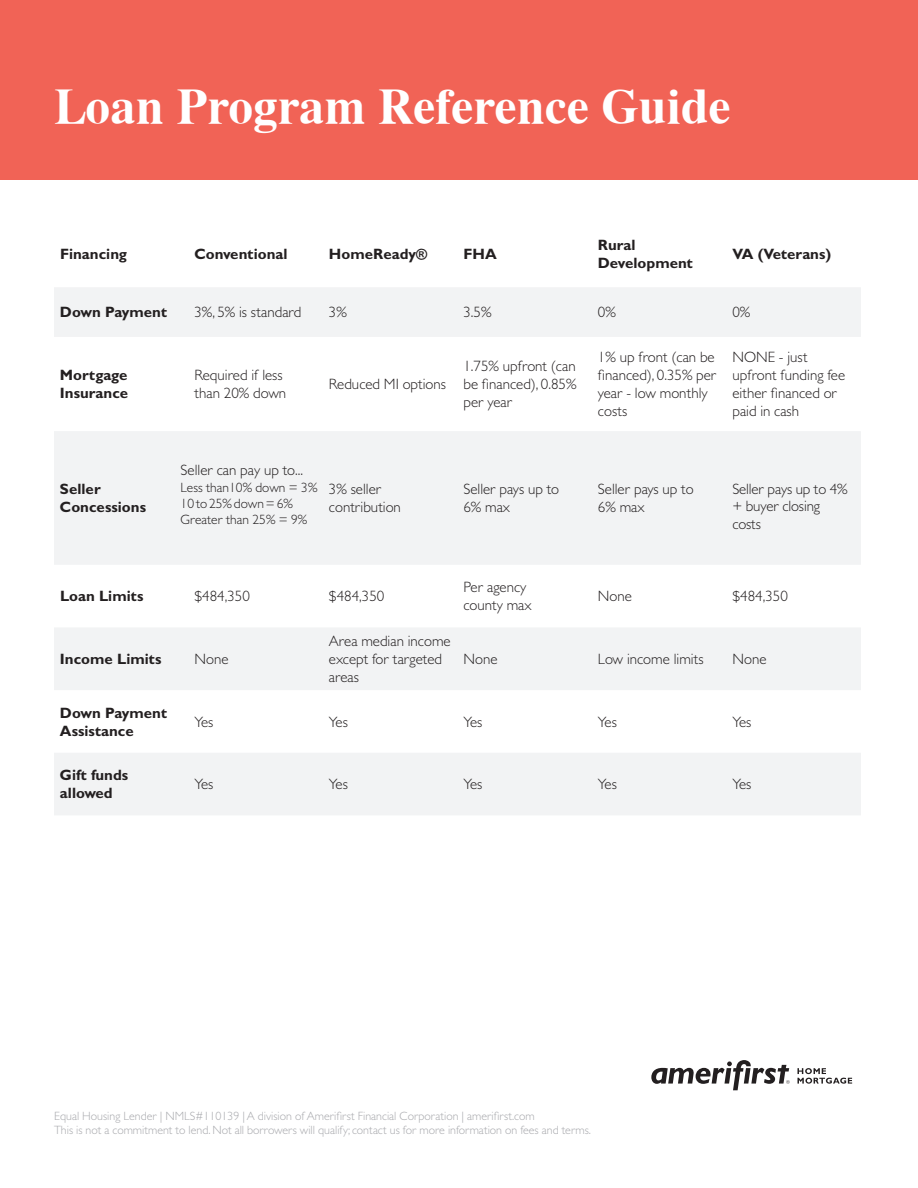
<style>
.page{position:relative;width:918px;height:1188px;background:#fff}
.page>*{position:absolute;margin:0;border:0;box-sizing:border-box;transform-origin:0 0}
.t1{font:700 49.8px "Tiempo";color:#fff}
.t2{font:300 15px/18px "Gill Sans MT Pro Cyr";color:#231f20}
.t3{font:700 15px/18px "Gill Sans MT Pro Cyr";color:#231f20}
.t4{font:300 13.5px/16.2px "Gill Sans MT Pro Cyr";color:#231f20}
.t5{font:300 12px "Gill Sans MT Pro Cyr";color:#a8a9ad}
</style>
<div class="page">
<div style="left:0;top:0;width:918px;height:179px;background:#f16356"></div>
<svg style="left:54px;top:288px;width:807px;height:527px;fill:#f2f3f4"></svg>
<svg style="left:797px;top:1068px;width:55px;height:16px"></svg>
<svg style="left:651px;top:1060px;width:139px;height:30px"></svg>
<p class="t1" style="left:54px;top:76px;width:678px">Loan Program Reference Guide</p>
<p class="t3" style="left:60px;top:245px;width:68px">Financing</p>
<p class="t3" style="left:194px;top:245px;width:95px">Conventional</p>
<p class="t3" style="left:329px;top:245px;width:100px">HomeReady®</p>
<p class="t3" style="left:463px;top:245px;width:35px">FHA</p>
<p class="t3" style="left:598px;top:236px;width:97px">Rural<br>Development</p>
<p class="t3" style="left:732px;top:245px;width:100px">VA (Veterans)</p>
<p class="t3" style="left:60px;top:303px;width:109px">Down Payment</p>
<p class="t2" style="left:194px;top:303px;width:108px">3%, 5% is standard</p>
<p class="t2" style="left:329px;top:303px;width:19px">3%</p>
<p class="t2" style="left:463px;top:303px;width:30px">3.5%</p>
<p class="t2" style="left:598px;top:303px;width:19px">0%</p>
<p class="t2" style="left:732px;top:303px;width:19px">0%</p>
<p class="t3" style="left:60px;top:366px;width:70px">Mortgage<br>Insurance</p>
<p class="t2" style="left:194px;top:366px;width:93px">Required if less than 20% down</p>
<p class="t2" style="left:329px;top:375px;width:119px">Reduced MI options</p>
<p class="t2" style="left:463px;top:357px;width:115px;text-align:justify">1.75% upfront (can be financed), 0.85% per year</p>
<p class="t2" style="left:598px;top:348px;width:120px">1% up front (can be financed), 0.35% per year - low monthly costs</p>
<p class="t2" style="left:732px;top:348px;width:114px">NONE - just upfront funding fee either financed or paid in cash</p>
<p class="t3" style="left:60px;top:480px;width:88px">Seller<br>Concessions</p>
<p class="t2" style="left:181px;top:461px;width:124px">Seller can pay up to...</p>
<p class="t4" style="left:181px;top:479px;width:138px">Less than10% down = 3%<br>10 to 25% down = 6%<br>Greater than 25% = 9%</p>
<p class="t2" style="left:329px;top:480px;width:74px">3% seller contribution</p>
<p class="t2" style="left:463px;top:480px;width:97px">Seller pays up to<br>6% max</p>
<p class="t2" style="left:598px;top:480px;width:97px">Seller pays up to<br>6% max</p>
<p class="t2" style="left:732px;top:480px;width:117px;line-height:17.4px">Seller pays up to 4% + buyer closing costs</p>
<p class="t3" style="left:60px;top:587px;width:85px">Loan Limits</p>
<p class="t2" style="left:194px;top:587px;width:57px">$484,350</p>
<p class="t2" style="left:329px;top:587px;width:57px">$484,350</p>
<p class="t2" style="left:463px;top:578px;width:70px">Per agency county max</p>
<p class="t2" style="left:598px;top:587px;width:36px">None</p>
<p class="t2" style="left:732px;top:587px;width:57px">$484,350</p>
<p class="t3" style="left:60px;top:650px;width:103px">Income Limits</p>
<p class="t2" style="left:194px;top:650px;width:36px">None</p>
<p class="t2" style="left:329px;top:632px;width:123px">Area median income except for targeted areas</p>
<p class="t2" style="left:463px;top:650px;width:36px">None</p>
<p class="t2" style="left:598px;top:650px;width:107px">Low income limits</p>
<p class="t2" style="left:732px;top:650px;width:36px">None</p>
<p class="t3" style="left:60px;top:703px;width:109px">Down Payment<br>Assistance</p>
<p class="t2" style="left:194px;top:712px;width:21px">Yes</p>
<p class="t2" style="left:329px;top:712px;width:21px">Yes</p>
<p class="t2" style="left:463px;top:712px;width:21px">Yes</p>
<p class="t2" style="left:598px;top:712px;width:21px">Yes</p>
<p class="t2" style="left:732px;top:712px;width:21px">Yes</p>
<p class="t3" style="left:60px;top:766px;width:70px">Gift funds allowed</p>
<p class="t2" style="left:194px;top:775px;width:21px">Yes</p>
<p class="t2" style="left:329px;top:775px;width:21px">Yes</p>
<p class="t2" style="left:463px;top:775px;width:21px">Yes</p>
<p class="t2" style="left:598px;top:775px;width:21px">Yes</p>
<p class="t2" style="left:732px;top:775px;width:21px">Yes</p>
<p class="t5" style="left:54px;top:1108px;width:482px">Equal Housing Lender | NMLS#110139 | A division of Amerifirst Financial Corporation | amerifirst.com</p>
<p class="t5" style="left:54px;top:1123px;width:539px">This is not a commitment to lend. Not all borrowers will qualify; contact us for more information on fees and terms.</p>
</div>
